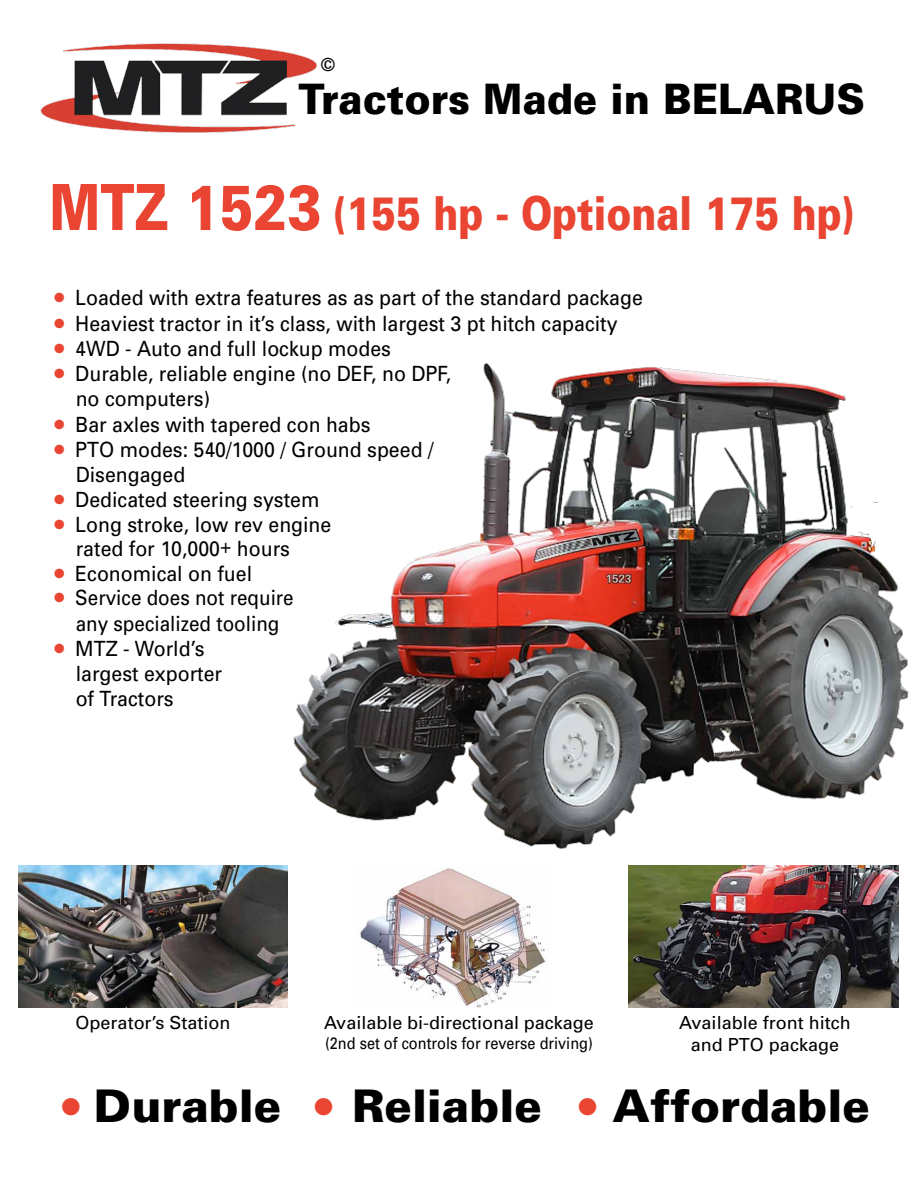
<style>
.page{position:relative;width:918px;height:1188px;background:#fff}
.page>*{position:absolute;margin:0;border:0;box-sizing:border-box;transform-origin:0 0}
.t1{font:900 46.8px "Univers";color:#e94532;scale:.8 1}
.t2{font:900 45px "Univers";color:#000}
.t3{font:900 42px "Univers";color:#000;scale:.94 1}
.t4{font:24px "Zapf Dingbats";color:#e94532}
.t5{font:21px/25.2px "Univers";color:#000;scale:.93 1}
.t6{font:21px/25.2px "Univers";color:#000;text-align:center;scale:.9 1}
.t7{font:18px/21.6px "Univers";color:#000;text-align:center}
.t8{font:16.5px "Univers";color:#000;scale:.88 1}
.s1{font-size:63.75px}
.s2{color:#e94532}
</style>
<div class="page">
<img style="left:293px;top:363px;width:616px;height:486px">
<img style="left:18px;top:866px;width:269px;height:142px">
<img style="left:628px;top:866px;width:270px;height:142px">
<img style="left:40px;top:43px;width:277px;height:90px">
<img style="left:360px;top:868px;width:186px;height:140px">
<p class="t7" style="left:321px;top:53px;width:16px">©</p>
<h3 class="t3" style="left:298px;top:73px;width:604px">Tractors Made in BELARUS</h3>
<h1 class="t1" style="left:50px;top:184px;width:1008px"><span class="s1">MTZ 1523</span> (155 hp - Optional 175 hp)</h1>
<p class="t5" style="left:54px;top:285px;width:635px"><span class="s2">●</span> Loaded with extra features as as part of the standard package</p>
<p class="t5" style="left:54px;top:310px;width:607px"><span class="s2">●</span> Heaviest tractor in it’s class, with largest 3 pt hitch capacity</p>
<p class="t5" style="left:54px;top:335px;width:364px"><span class="s2">●</span> 4WD - Auto and full lockup modes</p>
<p class="t5" style="left:76px;top:361px;width:405px;text-indent:-22px"><span class="s2">●</span> Durable, reliable engine (no DEF, no DPF, no computers)</p>
<p class="t5" style="left:54px;top:411px;width:342px"><span class="s2">●</span> Bar axles with tapered con habs</p>
<p class="t5" style="left:76px;top:436px;width:386px;text-indent:-22px"><span class="s2">●</span> PTO modes: 540/1000 / Ground speed /<br>Disengaged</p>
<p class="t5" style="left:54px;top:487px;width:287px"><span class="s2">●</span> Dedicated steering system</p>
<p class="t5" style="left:76px;top:513px;width:276px;line-height:23.7px;text-indent:-22px"><span class="s2">●</span> Long stroke, low rev engine rated for 10,000+ hours</p>
<p class="t5" style="left:54px;top:561px;width:215px"><span class="s2">●</span> Economical on fuel</p>
<p class="t6" style="left:54px;top:585px;width:268px"><span class="s2">●</span> Service does not require any specialized tooling</p>
<p class="t5" style="left:76px;top:635px;width:159px;text-indent:-22px"><span class="s2">●</span> MTZ - World’s largest exporter of Tractors</p>
<p class="t7" style="left:76px;top:1012px;width:156px">Operator’s Station</p>
<p class="t7" style="left:324px;top:1012px;width:271px">Available bi-directional package</p>
<p class="t8" style="left:325px;top:1033px;width:306px">(2nd set of controls for reverse driving)</p>
<p class="t7" style="left:679px;top:1012px;width:173px">Available front hitch and PTO package</p>
<h2 class="t2" style="left:62px;top:1078px;width:221px"><span class="s2">●</span> Durable</h2>
<h2 class="t2" style="left:352px;top:1078px;width:191px">Reliable</h2>
<h2 class="t2" style="left:613px;top:1078px;width:259px">Affordable</h2>
<p class="t4" style="left:314px;top:1096px;width:20px">●</p>
<p class="t4" style="left:578px;top:1096px;width:20px">●</p>
</div>
